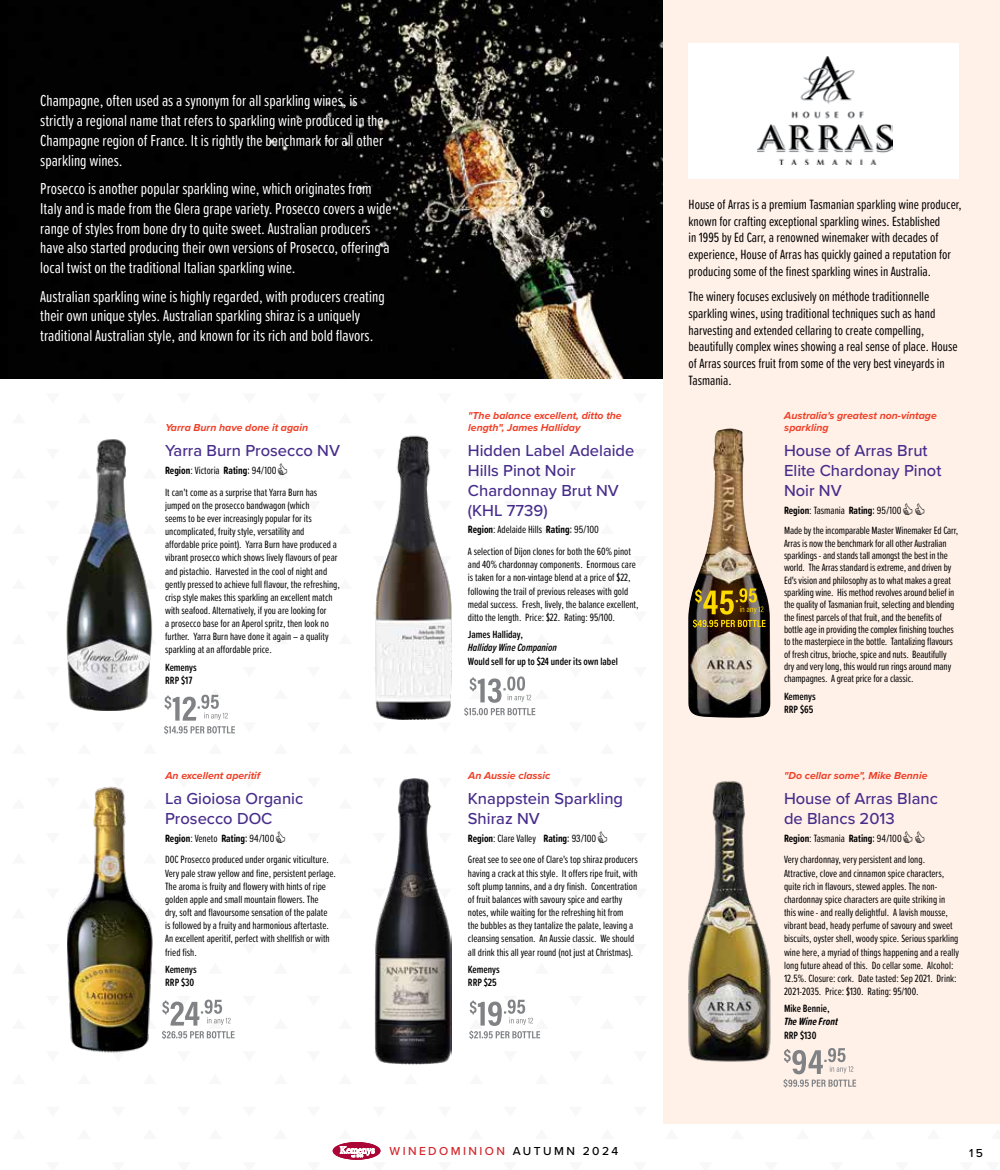
<style>
.page{position:relative;width:1000px;height:1170px;background:#fff}
.page>*{position:absolute;margin:0;border:0;box-sizing:border-box;transform-origin:0 0}
.t1{font:16.5px/19.8px "Proxima Soft Ex Cn";color:#fff}
.t2{font:500 16.5px/19.8px "Proxima Nova";color:#472d8b}
.t3{font:13.95px/16.8px "Proxima Soft Ex Cn";color:#000}
.t4{font:500 12px "Proxima Nova";letter-spacing:.2em;color:#d2232a}
.t5{font:500 12px "Proxima Nova";color:#000}
.t6{font:10.95px/13.2px "Proxima Soft Ex Cn";color:#000}
.t7{font:600 10.95px/13.2px "Proxima Soft Ex Cn";color:#000}
.t8{font:italic 600 10.95px "Proxima Soft Ex Cn";color:#000}
.t9{font:italic 700 10.95px "Proxima Soft Ex Cn";color:#000}
.t10{font:italic 700 10.5px/12.6px "Proxima Nova";color:#ef4129}
.s1{font-weight:700}
.s2{font-family:"Acumin Pro Cond";font-size:11.25px}
.s3{font-family:"Acumin Pro Cond"}
.s4{color:#000}
</style>
<div class="page">
<img style="left:0;top:0;width:663px;height:378px">
<div style="left:663px;top:0;width:336px;height:1123px;background:#fff1e8"></div>
<img style="left:66px;top:439px;width:87px;height:271px">
<img style="left:375px;top:435px;width:77px;height:284px">
<img style="left:67px;top:786px;width:86px;height:267px">
<img style="left:375px;top:778px;width:76px;height:286px">
<img style="left:688px;top:428px;width:83px;height:289px">
<img style="left:688px;top:781px;width:83px;height:281px">
<div style="left:688px;top:43px;width:270px;height:135px;background:#fff"></div>
<img style="left:757px;top:57px;width:135px;height:108px">
<svg style="left:164px;top:694px;width:71px;height:40px"></svg>
<svg style="left:464px;top:676px;width:72px;height:40px"></svg>
<svg style="left:143px;top:995px;width:91px;height:43px"></svg>
<svg style="left:469px;top:999px;width:72px;height:39px"></svg>
<svg style="left:692px;top:578px;width:79px;height:49px;background:#725e27"></svg>
<svg style="left:764px;top:1047px;width:92px;height:40px"></svg>
<svg style="left:333px;top:1142px;width:48px;height:18px"></svg>
<h1 class="t1" style="left:40px;top:90px;width:345px">Champagne, often used as a synonym for all sparkling wines, is strictly a regional name that refers to sparkling wine produced in the Champagne region of France. It is rightly the benchmark for all other sparkling wines.</h1>
<p class="t1" style="left:40px;top:178px;width:353px">Prosecco is another popular sparkling wine, which originates from Italy and is made from the Glera grape variety. Prosecco covers a wide range of styles from bone dry to quite sweet. Australian producers have also started producing their own versions of Prosecco, offering a local twist on the traditional Italian sparkling wine.</p>
<h1 class="t1" style="left:40px;top:285px;width:346px">Australian sparkling wine is highly regarded, with producers creating their own unique styles. Australian sparkling shiraz is a uniquely traditional Australian style, and known for its rich and bold flavors.</h1>
<p class="t10" style="left:165px;top:421px;width:144px">Yarra Burn have done it again</p>
<h1 class="t2" style="left:165px;top:440px;width:176px">Yarra Burn Prosecco NV</h1>
<p class="t6" style="left:165px;top:459px;width:154px;line-height:21.6px"><span class="s1">Region</span>: Victoria <span class="s1">Rating</span><span class="s2">:</span> <span class="s3">94/100<br></span>It can't come as a surprise that Yarra Burn has</p>
<p class="t6" style="left:165px;top:498px;width:176px">jumped on the prosecco bandwagon (which<br>seems to be ever increasingly popular for its uncomplicated, fruity style, versatility and affordable price point). Yarra Burn have produced a vibrant prosecco which shows lively flavours of pear and pistachio. Harvested in the cool of night and gently pressed to achieve full flavour, the refreshing, crisp style makes this sparkling an excellent match with seafood. Alternatively, if you are looking for<br>a prosecco base for an Aperol spritz, then look no further. Yarra Burn have done it again – a quality sparkling at an affordable price.</p>
<p class="t7" style="left:165px;top:660px;width:33px">Kemenys<br>RRP $17</p>
<p class="t10" style="left:468px;top:408px;width:155px">"The balance excellent, ditto the length", James Halliday</p>
<h1 class="t2" style="left:468px;top:440px;width:168px">Hidden Label Adelaide<br>Hills Pinot Noir<br>Chardonnay Brut NV (KHL 7739)</h1>
<p class="t6" style="left:468px;top:518px;width:164px;line-height:21.6px"><span class="s1">Region</span>: Adelaide Hills <span class="s1">Rating</span><span class="s2">:</span> <span class="s3">95/100<br></span>A selection of Dijon clones for both the 60% pinot</p>
<p class="t6" style="left:468px;top:557px;width:172px">and 40% chardonnay components. Enormous care is taken for a non-vintage blend at a price of $22, following the trail of previous releases with gold medal success. Fresh, lively, the balance excellent, ditto the length. Price: $22. Rating: 95/100.</p>
<p class="t7" style="left:468px;top:627px;width:57px">James Halliday,</p>
<p class="t8" style="left:468px;top:639px;width:90px">Halliday Wine Companion</p>
<p class="t7" style="left:468px;top:654px;width:151px">Would sell for up to $24 under its own label</p>
<p class="t10" style="left:165px;top:769px;width:96px">An excellent aperitif</p>
<p class="t10" style="left:468px;top:769px;width:84px">An Aussie classic</p>
<h1 class="t2" style="left:165px;top:788px;width:140px">La Gioiosa Organic<br>Prosecco DOC</h1>
<p class="t6" style="left:165px;top:826px;width:165px;line-height:21.6px"><span class="s1">Region</span>: Veneto <span class="s1">Rating</span><span class="s2">:</span> <span class="s3">94/100<br></span>DOC Prosecco produced under organic viticulture.</p>
<p class="t6" style="left:165px;top:865px;width:172px">Very pale straw yellow and fine, persistent perlage.<br>The aroma is fruity and flowery with hints of ripe golden apple and small mountain flowers. The<br>dry, soft and flavoursome sensation of the palate<br>is followed by a fruity and harmonious aftertaste.<br>An excellent aperitif, perfect with shellfish or with fried fish.</p>
<p class="t7" style="left:165px;top:962px;width:33px">Kemenys<br>RRP $30</p>
<h1 class="t2" style="left:468px;top:788px;width:157px">Knappstein Sparkling<br>Shiraz NV</h1>
<p class="t6" style="left:468px;top:826px;width:171px;line-height:21.6px"><span class="s1">Region</span>: Clare Valley <span class="s1">Rating</span><span class="s2">:</span> <span class="s3">93/100<br></span>Great see to see one of Clare's top shiraz producers</p>
<p class="t6" style="left:468px;top:865px;width:171px">having a crack at this style. It offers ripe fruit, with soft plump tannins, and a dry finish. Concentration of fruit balances with savoury spice and earthy notes, while waiting for the refreshing hit from<br>the bubbles as they tantalize the palate, leaving a cleansing sensation. An Aussie classic. We should all drink this all year round (not just at Christmas).</p>
<p class="t7" style="left:468px;top:962px;width:33px">Kemenys<br>RRP $25</p>
<p class="t3" style="left:688px;top:195px;width:274px">House of Arras is a premium Tasmanian sparkling wine producer, known for crafting exceptional sparkling wines. Established<br>in 1995 by Ed Carr, a renowned winemaker with decades of experience, House of Arras has quickly gained a reputation for producing some of the finest sparkling wines in Australia.</p>
<p class="t3" style="left:688px;top:287px;width:270px">The winery focuses exclusively on méthode traditionnelle sparkling wines, using traditional techniques such as hand harvesting and extended cellaring to create compelling, beautifully complex wines showing a real sense of place. House of Arras sources fruit from some of the very best vineyards in Tasmania.</p>
<p class="t10" style="left:784px;top:408px;width:154px">Australia's greatest non-vintage sparkling</p>
<h1 class="t2" style="left:783px;top:440px;width:159px">House of Arras Brut<br>Elite Chardonay Pinot<br>Noir NV</h1>
<p class="t6" style="left:783px;top:499px;width:176px;line-height:20.9px"><span class="s1">Region</span>: Tasmania <span class="s1">Rating</span><span class="s2">:</span> <span class="s3">95/100<br></span>Made by the incomparable Master Winemaker Ed Carr,</p>
<p class="t6" style="left:783px;top:536px;width:172px;line-height:12.3px">Arras is now the benchmark for all other Australian sparklings - and stands tall amongst the best in the world. The Arras standard is extreme, and driven by Ed's vision and philosophy as to what makes a great sparkling wine. His method revolves around belief in the quality of Tasmanian fruit, selecting and blending the finest parcels of that fruit, and the benefits of bottle age in providing the complex finishing touches to the masterpiece in the bottle. Tantalizing flavours of fresh citrus, brioche, spice and nuts. Beautifully dry and very long, this would run rings around many champagnes. A great price for a classic.</p>
<p class="t7" style="left:783px;top:688px;width:33px">Kemenys<br>RRP $65</p>
<p class="t10" style="left:784px;top:769px;width:145px">"Do cellar some", Mike Bennie</p>
<h1 class="t2" style="left:783px;top:788px;width:155px">House of Arras Blanc de Blancs 2013</h1>
<p class="t6" style="left:783px;top:826px;width:143px;line-height:21.6px"><span class="s1">Region</span>: Tasmania <span class="s1">Rating</span><span class="s2">:</span> <span class="s3">94/100<br></span>Very chardonnay, very persistent and long.</p>
<p class="t6" style="left:783px;top:865px;width:176px">Attractive, clove and cinnamon spice characters, quite rich in flavours, stewed apples. The non&shy;chardonnay spice characters are quite striking in this wine - and really delightful. A lavish mousse, vibrant bead, heady perfume of savoury and sweet biscuits, oyster shell, woody spice. Serious sparkling wine here, a myriad of things happening and a really long future ahead of this. Do cellar some. Alcohol:<br>12.5%. Closure: cork. Date tasted: Sep 2021. Drink:<br>2021-2035. Price: $130. Rating: 95/100.</p>
<p class="t7" style="left:783px;top:1001px;width:47px">Mike Bennie,</p>
<p class="t9" style="left:783px;top:1013px;width:55px">The Wine Front</p>
<p class="t7" style="left:783px;top:1027px;width:34px">RRP $130</p>
<p class="t4" style="left:389px;top:1142px;width:230px">WINEDOMINION <span class="s4">AUTUMN 2024</span></p>
<p class="t5" style="left:968px;top:1143px;width:15px">15</p>
</div>
